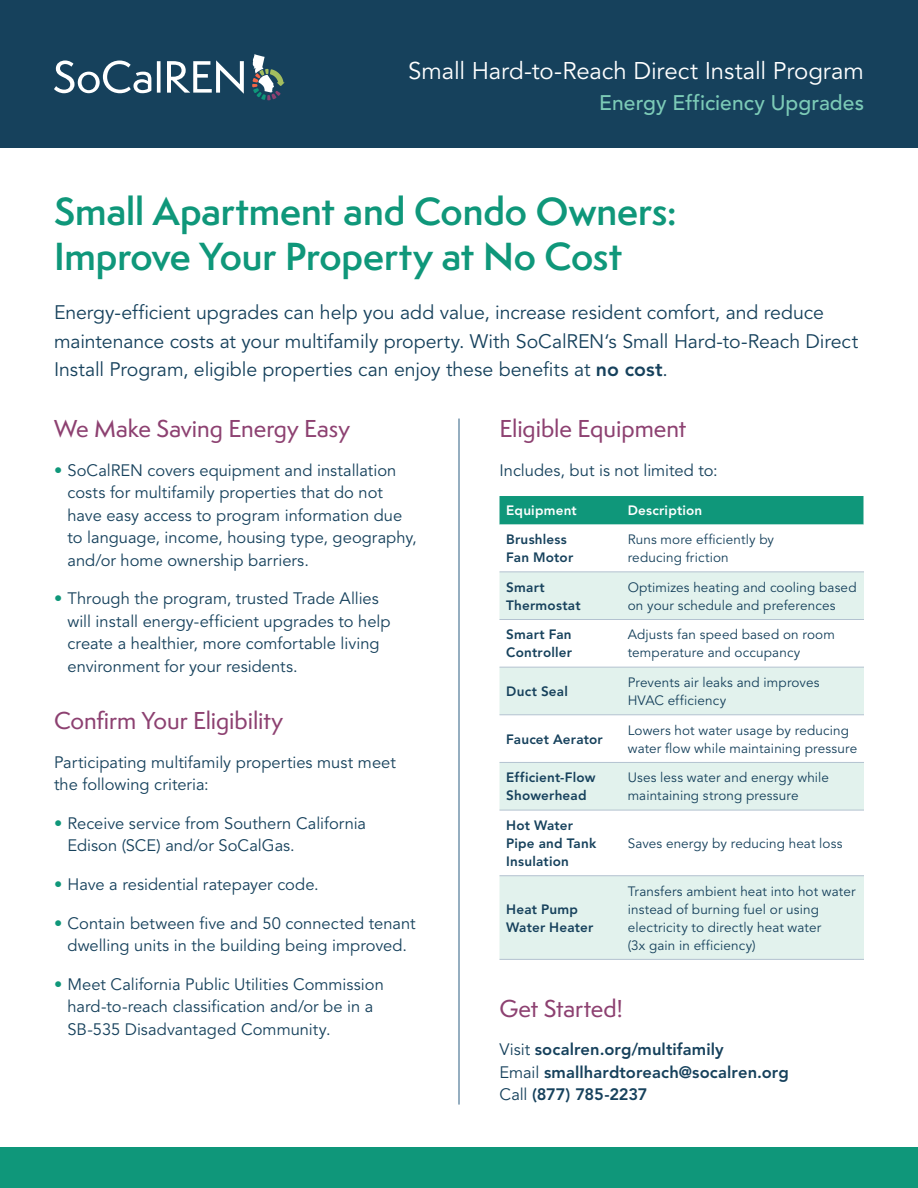
<style>
.page{position:relative;width:918px;height:1188px;background:#fff}
.page>*{position:absolute;margin:0;border:0;box-sizing:border-box;transform-origin:0 0}
.t1{font:600 36px/45px "Semplicita Pro";color:#0f977a}
.Program_name{font:24px "Avenir LT Std";letter-spacing:-.005em;color:#fff}
.S1{font:500 22.5px "Semplicita Pro";letter-spacing:-.005em;color:#8d4171}
.doc_name{font:500 21px "Avenir LT Std";letter-spacing:.005em;color:#7ccbb7}
.Body_opening{font:19.5px/28.5px "Avenir LT Std";letter-spacing:-.005em;color:#16415c}
.Body{font:16.5px/22.5px "Avenir LT Std";color:#16415c}
.Body-2{font:800 16.5px "Avenir LT Std";letter-spacing:.005em;color:#16415c}
.Body-3{font:800 16.5px "Avenir LT Std";letter-spacing:-.015em;color:#16415c}
.Table_body{font:13.5px/18px "Avenir LT Std";letter-spacing:.01em;color:#16415c}
.Table_body-2{font:800 13.5px/18px "Avenir LT Std";letter-spacing:.015em;color:#16415c}
.Table_header{font:800 13.5px "Avenir LT Std";letter-spacing:.015em;color:#fff}
.s1{font-weight:800}
.s2{color:#0f977a}
.s3{font-weight:400}
</style>
<div class="page">
<div style="left:0;top:0;width:918px;height:148px;background:#16415c"></div>
<svg style="left:252px;top:54px;width:33px;height:46px"></svg>
<svg style="left:54px;top:60px;width:97px;height:33px"></svg>
<svg style="left:157px;top:61px;width:4px;height:32px"></svg>
<svg style="left:167px;top:60px;width:77px;height:34px"></svg>
<div style="left:0;top:1148px;width:918px;height:40px;background:#0f977a"></div>
<svg style="left:500px;top:572px;width:364px;height:387px;fill:#e2f2ed"></svg>
<hr style="left:500px;top:571px;width:121px;height:1px;background:#b3c2d0">
<hr style="left:621px;top:571px;width:243px;height:1px;background:#b3c2d0">
<hr style="left:500px;top:619px;width:121px;height:1px;background:#b3c2d0">
<hr style="left:621px;top:619px;width:243px;height:1px;background:#b3c2d0">
<hr style="left:500px;top:667px;width:121px;height:1px;background:#b3c2d0">
<hr style="left:621px;top:667px;width:243px;height:1px;background:#b3c2d0">
<hr style="left:500px;top:714px;width:121px;height:1px;background:#b3c2d0">
<hr style="left:621px;top:714px;width:243px;height:1px;background:#b3c2d0">
<hr style="left:500px;top:762px;width:121px;height:1px;background:#b3c2d0">
<hr style="left:621px;top:762px;width:243px;height:1px;background:#b3c2d0">
<hr style="left:500px;top:810px;width:121px;height:1px;background:#b3c2d0">
<hr style="left:621px;top:810px;width:243px;height:1px;background:#b3c2d0">
<hr style="left:500px;top:875px;width:121px;height:1px;background:#b3c2d0">
<hr style="left:621px;top:875px;width:243px;height:1px;background:#b3c2d0">
<hr style="left:500px;top:959px;width:121px;height:1px;background:#b3c2d0">
<hr style="left:621px;top:959px;width:243px;height:1px;background:#b3c2d0">
<div style="left:500px;top:496px;width:364px;height:29px;background:#0f977a"></div>
<hr style="left:459px;top:419px;width:1px;height:685px;background:#7394ac">
<p class="Program_name" style="left:408px;top:57px;width:457px">Small Hard-to-Reach Direct Install Program</p>
<p class="doc_name" style="left:599px;top:90px;width:266px">Energy Efficiency Upgrades</p>
<h1 class="t1" style="left:54px;top:189px;width:624px">Small Apartment and Condo Owners:<br>Improve Your Property at No Cost</h1>
<p class="Body_opening" style="left:54px;top:299px;width:806px">Energy-efficient upgrades can help you add value, increase resident comfort, and reduce maintenance costs at your multifamily property. With SoCalREN‘s Small Hard-to-Reach Direct<br>Install Program, eligible properties can enjoy these benefits at <span class="s1">no cost</span>.</p>
<p class="S1" style="left:54px;top:413px;width:298px">We Make Saving Energy Easy</p>
<p class="Body" style="left:68px;top:459px;width:351px;text-indent:-14px"><span class="s2">•</span> SoCalREN covers equipment and installation costs for multifamily properties that do not have easy access to program information due to language, income, housing type, geography, and/or home ownership barriers.</p>
<p class="Body" style="left:68px;top:588px;width:325px;text-indent:-14px"><span class="s2">•</span> Through the program, trusted Trade Allies will install energy-efficient upgrades to help create a healthier, more comfortable living environment for your residents.</p>
<p class="S1" style="left:54px;top:705px;width:231px">Confirm Your Eligibility</p>
<p class="Body" style="left:54px;top:751px;width:343px">Participating multifamily properties must meet the following criteria:</p>
<p class="Body" style="left:68px;top:812px;width:300px;text-indent:-14px"><span class="s2">•</span> Receive service from Southern California<br>Edison (SCE) and/or SoCalGas.</p>
<p class="Body" style="left:54px;top:874px;width:266px"><span class="s2">•</span> Have a residential ratepayer code.</p>
<p class="Body" style="left:54px;top:912px;width:363px;text-align:center"><span class="s2">•</span> Contain between five and 50 connected tenant dwelling units in the building being improved.</p>
<p class="Body" style="left:68px;top:974px;width:318px;text-indent:-14px"><span class="s2">•</span> Meet California Public Utilities Commission hard-to-reach classification and/or be in a<br>SB-535 Disadvantaged Community.</p>
<p class="S1" style="left:500px;top:413px;width:188px">Eligible Equipment</p>
<p class="Body" style="left:500px;top:459px;width:220px">Includes, but is not limited to:</p>
<p class="Table_header" style="left:506px;top:502px;width:72px">Equipment</p>
<p class="Table_header" style="left:628px;top:502px;width:76px">Description</p>
<p class="Table_body-2" style="left:506px;top:530px;width:69px">Brushless<br>Fan Motor</p>
<p class="Table_body" style="left:628px;top:531px;width:148px">Runs more efficiently by reducing friction</p>
<p class="Table_body-2" style="left:506px;top:578px;width:76px">Smart<br>Thermostat</p>
<p class="Table_body" style="left:628px;top:579px;width:230px">Optimizes heating and cooling based on your schedule and preferences</p>
<p class="Table_body-2" style="left:506px;top:626px;width:67px">Smart Fan<br>Controller</p>
<p class="Table_body" style="left:628px;top:626px;width:209px">Adjusts fan speed based on room temperature and occupancy</p>
<p class="Table_body-2" style="left:506px;top:682px;width:63px">Duct Seal</p>
<p class="Table_body" style="left:628px;top:674px;width:193px">Prevents air leaks and improves<br>HVAC efficiency</p>
<p class="Table_body-2" style="left:506px;top:730px;width:98px">Faucet Aerator</p>
<p class="Table_body" style="left:628px;top:721px;width:231px">Lowers hot water usage by reducing water flow while maintaining pressure</p>
<p class="Table_body-2" style="left:506px;top:769px;width:91px">Efficient-Flow<br>Showerhead</p>
<p class="Table_body" style="left:628px;top:769px;width:203px">Uses less water and energy while maintaining strong pressure</p>
<p class="Table_body-2" style="left:506px;top:816px;width:92px">Hot Water<br>Pipe and Tank<br>Insulation</p>
<p class="Table_body" style="left:628px;top:835px;width:216px">Saves energy by reducing heat loss</p>
<p class="Table_body" style="left:628px;top:882px;width:229px">Transfers ambient heat into hot water instead of burning fuel or using electricity to directly heat water<br>(3x gain in efficiency)</p>
<p class="Table_body-2" style="left:506px;top:900px;width:89px">Heat Pump<br>Water Heater</p>
<p class="S1" style="left:500px;top:992px;width:125px">Get Started!</p>
<p class="Body-2" style="left:500px;top:1040px;width:226px"><span class="s3">Visit</span> socalren.org/multifamily</p>
<p class="Body-2" style="left:500px;top:1062px;width:291px"><span class="s3">Email</span> smallhardtoreach@socalren.org</p>
<p class="Body-3" style="left:500px;top:1085px;width:150px"><span class="s3">Call</span> (877) 785-2237</p>
</div>
